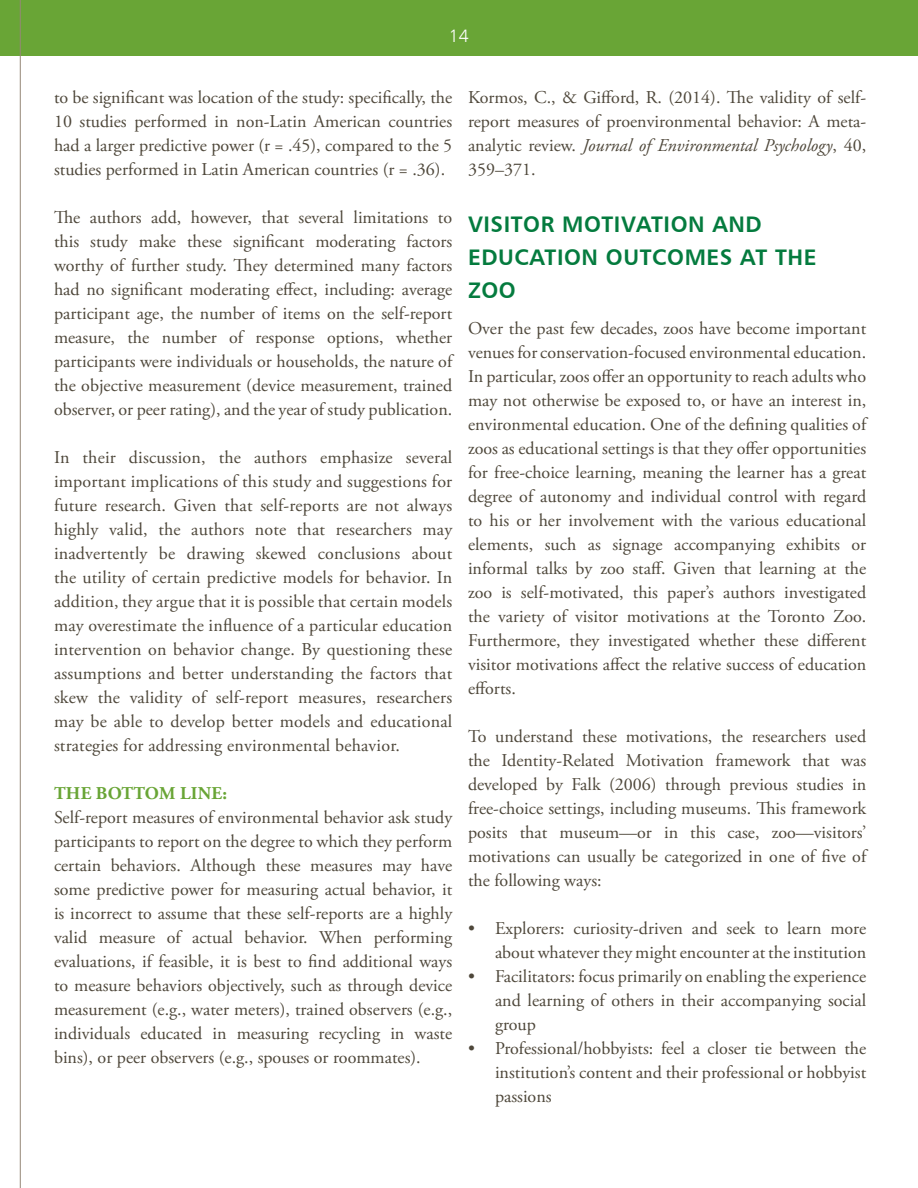
<style>
.page{position:relative;width:918px;height:1188px;background:#fff}
.page>*{position:absolute;margin:0;border:0;box-sizing:border-box;transform-origin:0 0}
.t1{font:22.5px/33px "Humanist 777 BT Bold B";letter-spacing:.025em;color:#047b3e}
.t2{font:18px/24px "Adobe Garamond Pro";color:#4e473a;text-align:justify}
.t3{font:700 18px "Adobe Garamond Pro";letter-spacing:.015em;color:#69a536}
.t4{font:18px "Humanist 777 BT Light B";color:#fff}
.s1{font-style:italic}
</style>
<div class="page">
<div style="left:0;top:0;width:918px;height:56px;background:#69a536"></div>
<hr style="left:20px;top:0;width:1px;height:1188px;background:#958776">
<p class="t4" style="left:449px;top:25px;width:22px">14</p>
<p class="t2" style="left:54px;top:86px;width:400px">to be significant was location of the study: specifically, the 10 studies performed in non-Latin American countries had a larger predictive power (r = .45), compared to the 5 studies performed in Latin American countries (r = .36).</p>
<p class="t2" style="left:54px;top:206px;width:400px">The authors add, however, that several limitations to this study make these significant moderating factors worthy of further study. They determined many factors had no significant moderating effect, including: average participant age, the number of items on the self-report measure, the number of response options, whether participants were individuals or households, the nature of the objective measurement (device measurement, trained observer, or peer rating), and the year of study publication.</p>
<p class="t2" style="left:54px;top:446px;width:400px">In their discussion, the authors emphasize several important implications of this study and suggestions for future research. Given that self-reports are not always highly valid, the authors note that researchers may inadvertently be drawing skewed conclusions about the utility of certain predictive models for behavior. In addition, they argue that it is possible that certain models may overestimate the influence of a particular education intervention on behavior change. By questioning these assumptions and better understanding the factors that skew the validity of self-report measures, researchers may be able to develop better models and educational strategies for addressing environmental behavior.</p>
<p class="t3" style="left:54px;top:783px;width:174px">THE BOTTOM LINE:</p>
<p class="t2" style="left:54px;top:806px;width:400px">Self-report measures of environmental behavior ask study participants to report on the degree to which they perform certain behaviors. Although these measures may have some predictive power for measuring actual behavior, it is incorrect to assume that these self-reports are a highly valid measure of actual behavior. When performing evaluations, if feasible, it is best to find additional ways to measure behaviors objectively, such as through device measurement (e.g., water meters), trained observers (e.g., individuals educated in measuring recycling in waste bins), or peer observers (e.g., spouses or roommates).</p>
<p class="t2" style="left:468px;top:86px;width:400px">Kormos, C., &amp; Gifford, R. (2014). The validity of self&shy;report measures of proenvironmental behavior: A meta&shy;analytic review. <span class="s1">Journal of Environmental Psychology</span>, 40, 359–371.</p>
<p class="t1" style="left:468px;top:207px;width:350px">VISITOR MOTIVATION AND<br>EDUCATION OUTCOMES AT THE<br>ZOO</p>
<p class="t2" style="left:468px;top:317px;width:400px">Over the past few decades, zoos have become important venues for conservation-focused environmental education.<br>In particular, zoos offer an opportunity to reach adults who may not otherwise be exposed to, or have an interest in, environmental education. One of the defining qualities of zoos as educational settings is that they offer opportunities for free-choice learning, meaning the learner has a great degree of autonomy and individual control with regard to his or her involvement with the various educational elements, such as signage accompanying exhibits or informal talks by zoo staff. Given that learning at the zoo is self-motivated, this paper’s authors investigated the variety of visitor motivations at the Toronto Zoo.<br>Furthermore, they investigated whether these different visitor motivations affect the relative success of education efforts.</p>
<p class="t2" style="left:468px;top:725px;width:400px">To understand these motivations, the researchers used the Identity-Related Motivation framework that was developed by Falk (2006) through previous studies in free-choice settings, including museums. This framework posits that museum—or in this case, zoo—visitors’ motivations can usually be categorized in one of five of the following ways:</p>
<p class="t2" style="left:495px;top:917px;width:373px;text-align:left">Explorers: curiosity-driven and seek to learn more about whatever they might encounter at the institution Facilitators: focus primarily on enabling the experience and learning of others in their accompanying social group<br>Professional/hobbyists: feel a closer tie between the institution’s content and their professional or hobbyist passions</p>
</div>
